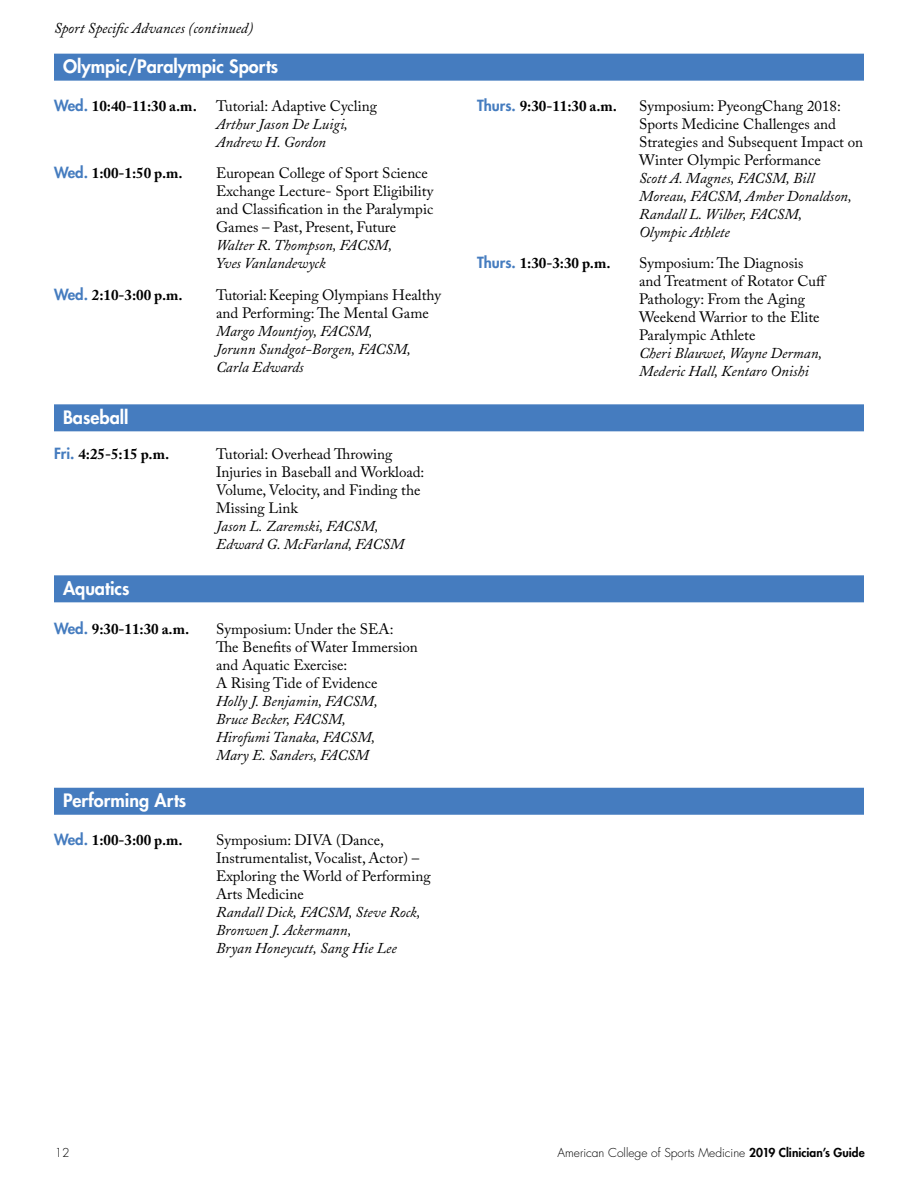
<style>
.page{position:relative;width:918px;height:1188px;background:#fff}
.page>*{position:absolute;margin:0;border:0;box-sizing:border-box;transform-origin:0 0}
.t1{font:800 18px "Futura";color:#fff}
.t2{font:15px/18px "Adobe Caslon Pro";color:#000}
.t3{font:italic 15px/18px "Adobe Caslon";color:#000}
.t4{font:700 15px "Adobe Caslon";color:#000}
.t5{font:italic 15px "Adobe Caslon Pro";color:#000}
.t6{font:300 12px "Futura";color:#000}
.s1{font-family:"Futura";font-weight:800;color:#457cbf}
.s2{font-weight:800}
</style>
<div class="page">
<div style="left:54px;top:54px;width:810px;height:27px;background:#457cbf"></div>
<div style="left:54px;top:404px;width:810px;height:27px;background:#457cbf"></div>
<div style="left:54px;top:575px;width:810px;height:27px;background:#457cbf"></div>
<div style="left:54px;top:788px;width:810px;height:27px;background:#457cbf"></div>
<p class="t5" style="left:54px;top:19px;width:201px">Sport Specific Advances (continued)</p>
<p class="t1" style="left:63px;top:54px;width:217px">Olympic/Paralympic Sports</p>
<p class="t4" style="left:54px;top:97px;width:144px"><span class="s1">Wed.</span> 10:40-11:30 a.m.</p>
<p class="t2" style="left:216px;top:97px;width:163px">Tutorial: Adaptive Cycling</p>
<p class="t3" style="left:216px;top:116px;width:134px">Arthur Jason De Luigi,<br>Andrew H. Gordon</p>
<p class="t4" style="left:54px;top:164px;width:130px"><span class="s1">Wed.</span> 1:00-1:50 p.m.</p>
<p class="t2" style="left:216px;top:164px;width:219px">European College of Sport Science Exchange Lecture- Sport Eligibility and Classification in the Paralympic Games – Past, Present, Future</p>
<p class="t3" style="left:216px;top:237px;width:178px">Walter R. Thompson, FACSM,<br>Yves Vanlandewyck</p>
<p class="t4" style="left:54px;top:286px;width:130px"><span class="s1">Wed.</span> 2:10-3:00 p.m.</p>
<p class="t2" style="left:216px;top:286px;width:227px">Tutorial: Keeping Olympians Healthy and Performing: The Mental Game</p>
<p class="t3" style="left:216px;top:323px;width:196px">Margo Mountjoy, FACSM,<br>Jorunn Sundgot-Borgen, FACSM,<br>Carla Edwards</p>
<p class="t1" style="left:63px;top:405px;width:67px">Baseball</p>
<p class="t4" style="left:54px;top:445px;width:117px"><span class="s1">Fri.</span> 4:25-5:15 p.m.</p>
<p class="t2" style="left:216px;top:445px;width:210px">Tutorial: Overhead Throwing<br>Injuries in Baseball and Workload:<br>Volume, Velocity, and Finding the<br>Missing Link</p>
<p class="t3" style="left:216px;top:518px;width:190px">Jason L. Zaremski, FACSM,<br>Edward G. McFarland, FACSM</p>
<p class="t1" style="left:63px;top:576px;width:68px">Aquatics</p>
<p class="t4" style="left:54px;top:620px;width:137px"><span class="s1">Wed.</span> 9:30-11:30 a.m.</p>
<p class="t2" style="left:216px;top:620px;width:203px">Symposium: Under the SEA:<br>The Benefits of Water Immersion and Aquatic Exercise:<br>A Rising Tide of Evidence</p>
<p class="t3" style="left:216px;top:693px;width:163px">Holly J. Benjamin, FACSM,<br>Bruce Becker, FACSM,<br>Hirofumi Tanaka, FACSM,<br>Mary E. Sanders, FACSM</p>
<p class="t1" style="left:63px;top:789px;width:125px">Performing Arts</p>
<p class="t4" style="left:54px;top:831px;width:130px"><span class="s1">Wed.</span> 1:00-3:00 p.m.</p>
<p class="t2" style="left:216px;top:831px;width:216px">Symposium: DIVA (Dance,<br>Instrumentalist, Vocalist, Actor) –<br>Exploring the World of Performing<br>Arts Medicine</p>
<p class="t3" style="left:216px;top:904px;width:206px">Randall Dick, FACSM, Steve Rock,<br>Bronwen J. Ackermann,<br>Bryan Honeycutt, Sang Hie Lee</p>
<p class="t4" style="left:477px;top:97px;width:142px"><span class="s1">Thurs.</span> 9:30-11:30 a.m.</p>
<p class="t2" style="left:639px;top:97px;width:226px">Symposium: PyeongChang 2018:<br>Sports Medicine Challenges and<br>Strategies and Subsequent Impact on<br>Winter Olympic Performance</p>
<p class="t3" style="left:639px;top:170px;width:214px">Scott A. Magnes, FACSM, Bill<br>Moreau, FACSM, Amber Donaldson,<br>Randall L. Wilber, FACSM,<br>Olympic Athlete</p>
<p class="t4" style="left:477px;top:254px;width:135px"><span class="s1">Thurs.</span> 1:30-3:30 p.m.</p>
<p class="t2" style="left:639px;top:254px;width:189px">Symposium: The Diagnosis and Treatment of Rotator Cuff<br>Pathology: From the Aging<br>Weekend Warrior to the Elite<br>Paralympic Athlete</p>
<p class="t3" style="left:639px;top:345px;width:185px">Cheri Blauwet, Wayne Derman,<br>Mederic Hall, Kentaro Onishi</p>
<p class="t6" style="left:55px;top:1145px;width:16px">12</p>
<p class="t6" style="left:558px;top:1145px;width:309px">American College of Sports Medicine <span class="s2">2019 Clinician’s Guide</span></p>
</div>
